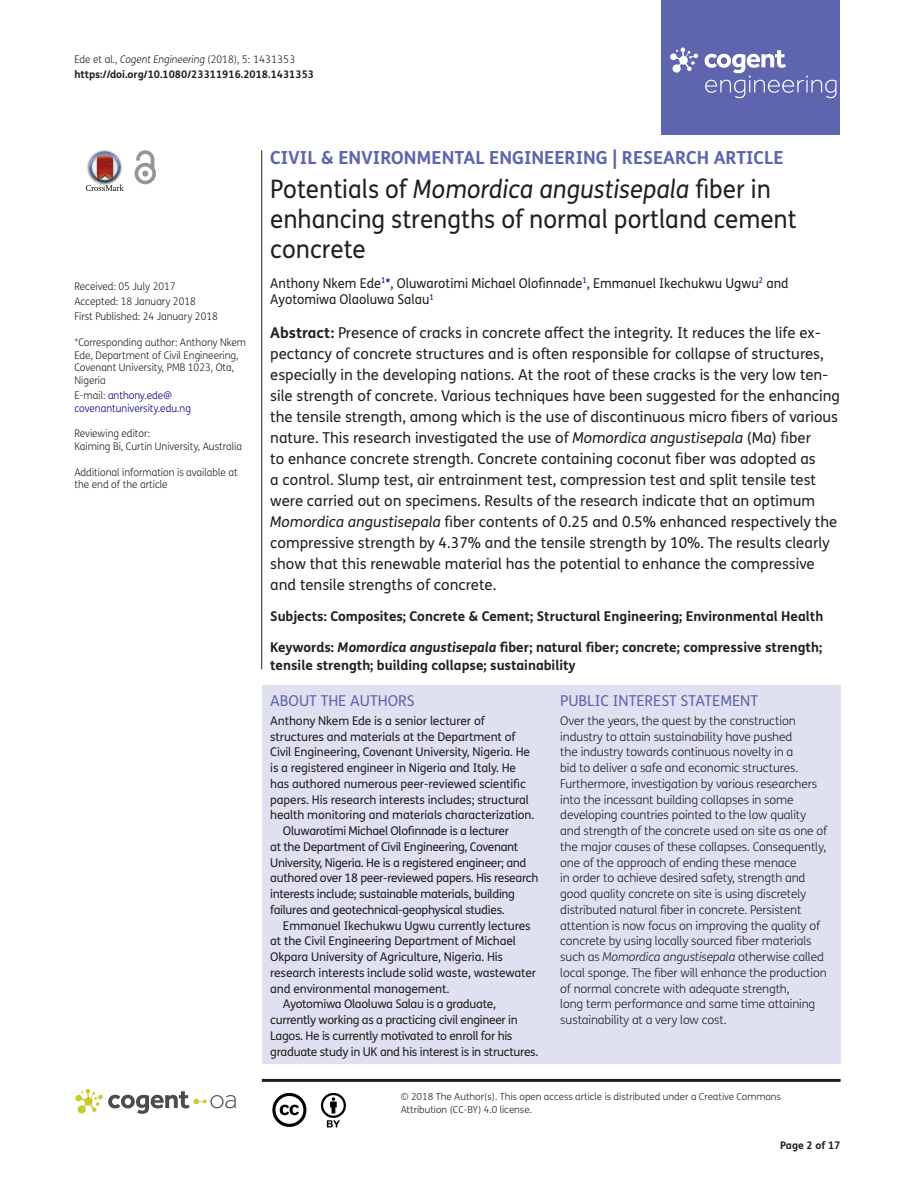
<style>
.page{position:relative;width:915px;height:1191px;background:#fff}
.page>*{position:absolute;margin:0;border:0;box-sizing:border-box;transform-origin:0 0}
.t1{font:25.5px/30px "FS Me Pro";color:#231f20;scale:.95 1}
.t2{font:700 18px "FS Me Pro";color:#5e65ae}
.t3{font:15px/21px "FS Me Pro";color:#231f20}
.t4{font:15px "FS Me Pro";color:#5e65ae}
.t5{font:700 13.5px/18px "FS Me Pro";color:#231f20}
.t6{font:13.5px/16.5px "FS Me Pro";color:#231f20;scale:.95 1}
.t7{font:12px "FS Me Pro";letter-spacing:-.02em;color:#231f20}
.t8{font:300 12px/15.8px "FS Me Pro";letter-spacing:-.01em;color:#231f20}
.t9{font:300 10.5px/12.8px "FS Me Pro";color:#231f20;scale:.95 1}
.t10{font:700 10.5px/15px "FS Me Pro";color:#231f20}
.t11{font:300 10.5px/12.8px "FS Me Pro";color:#000080;scale:.95 1}
.t12{font:300 9.75px/12.8px "FS Me Pro";color:#231f20}
.s1{font-weight:300}
.s2{font-weight:300;font-style:italic}
.s3{color:#231f20}
.s4{font-style:italic}
.s5{color:#000080}
.s6{font-weight:700}
</style>
<div class="page">
<div style="left:661px;top:0;width:179px;height:134px;background:#5e65ae"></div>
<svg style="left:670px;top:48px;width:28px;height:25px"></svg>
<svg style="left:704px;top:50px;width:132px;height:48px"></svg>
<div style="left:261px;top:685px;width:579px;height:378px;background:#e0e1f0"></div>
<svg style="left:86px;top:151px;width:38px;height:40px"></svg>
<svg style="left:134px;top:150px;width:22px;height:34px"></svg>
<hr style="left:261px;top:150px;width:1px;height:519px;background:#231f20">
<hr style="left:262px;top:1078px;width:578px;height:3px;background:#231f20">
<svg style="left:75px;top:1089px;width:161px;height:24px"></svg>
<svg style="left:272px;top:1093px;width:34px;height:34px"></svg>
<svg style="left:321px;top:1093px;width:25px;height:34px"></svg>
<p class="t10" style="left:74px;top:51px;width:241px"><span class="s1">Ede et al.,</span> <span class="s2">Cogent Engineering</span> <span class="s1">(2018), 5: 1431353 </span>https://doi.org/10.1080/23311916.2018.1431353</p>
<p class="t9" style="left:74px;top:279px;width:152px;line-height:14.9px">Received: 05 July 2017<br>Accepted: 18 January 2018<br>First Published: 24 January 2018</p>
<p class="t9" style="left:74px;top:335px;width:182px">*Corresponding author: Anthony Nkem<br>Ede, Department of Civil Engineering,<br>Covenant University, PMB 1023, Ota,<br>Nigeria</p>
<p class="t11" style="left:74px;top:389px;width:124px"><span class="s3">E-mail:</span> anthony.ede@ covenantuniversity.edu.ng</p>
<p class="t9" style="left:74px;top:427px;width:178px">Reviewing editor:<br>Kaiming Bi, Curtin University, Australia</p>
<p class="t9" style="left:74px;top:465px;width:173px">Additional information is available at the end of the article</p>
<h2 class="t2" style="left:270px;top:143px;width:514px">CIVIL &amp; ENVIRONMENTAL ENGINEERING | RESEARCH ARTICLE</h2>
<h1 class="t1" style="left:270px;top:174px;width:555px">Potentials of <span class="s4">Momordica angustisepala</span> fiber in enhancing strengths of normal portland cement concrete</h1>
<p class="t6" style="left:270px;top:274px;width:547px">Anthony Nkem Ede<sup>1</sup><span class="s5">*</span>, Oluwarotimi Michael Olofinnade<sup>1</sup>, Emmanuel Ikechukwu Ugwu<sup>2</sup> and<br>Ayotomiwa Olaoluwa Salau<sup>1</sup></p>
<p class="t3" style="left:270px;top:322px;width:571px"><span class="s6">Abstract:</span> Presence of cracks in concrete affect the integrity. It reduces the life ex&shy;pectancy of concrete structures and is often responsible for collapse of structures, especially in the developing nations. At the root of these cracks is the very low ten&shy;sile strength of concrete. Various techniques have been suggested for the enhancing the tensile strength, among which is the use of discontinuous micro fibers of various nature. This research investigated the use of <span class="s4">Momordica angustisepala</span> (Ma) fiber<br>to enhance concrete strength. Concrete containing coconut fiber was adopted as<br>a control. Slump test, air entrainment test, compression test and split tensile test were carried out on specimens. Results of the research indicate that an optimum <span class="s4">Momordica angustisepala</span> fiber contents of 0.25 and 0.5% enhanced respectively the compressive strength by 4.37% and the tensile strength by 10%. The results clearly show that this renewable material has the potential to enhance the compressive and tensile strengths of concrete.</p>
<p class="t5" style="left:270px;top:606px;width:554px">Subjects: Composites; Concrete &amp; Cement; Structural Engineering; Environmental Health</p>
<p class="t5" style="left:270px;top:637px;width:553px">Keywords: <span class="s4">Momordica angustisepala</span> fiber; natural fiber; concrete; compressive strength; tensile strength; building collapse; sustainability</p>
<p class="t4" style="left:270px;top:690px;width:146px">ABOUT THE AUTHORS</p>
<p class="t7" style="left:270px;top:712px;width:216px">Anthony Nkem Ede is a senior lecturer of</p>
<p class="t7" style="left:270px;top:728px;width:246px">structures and materials at the Department of</p>
<p class="t7" style="left:270px;top:744px;width:261px">Civil Engineering, Covenant University, Nigeria. He</p>
<p class="t7" style="left:270px;top:759px;width:247px">is a registered engineer in Nigeria and Italy. He</p>
<p class="t7" style="left:270px;top:775px;width:257px">has authored numerous peer-reviewed scientific</p>
<p class="t7" style="left:270px;top:791px;width:260px">papers. His research interests includes; structural</p>
<p class="t7" style="left:270px;top:807px;width:265px">health monitoring and materials characterization.</p>
<p class="t7" style="left:283px;top:822px;width:227px">Oluwarotimi Michael Olofinnade is a lecturer</p>
<p class="t7" style="left:270px;top:838px;width:249px">at the Department of Civil Engineering, Covenant</p>
<p class="t7" style="left:270px;top:854px;width:258px">University, Nigeria. He is a registered engineer; and</p>
<p class="t7" style="left:270px;top:870px;width:269px">authored over 18 peer-reviewed papers. His research</p>
<p class="t7" style="left:270px;top:885px;width:246px">interests include; sustainable materials, building</p>
<p class="t7" style="left:270px;top:901px;width:236px">failures and geotechnical-geophysical studies.</p>
<p class="t7" style="left:283px;top:917px;width:249px">Emmanuel Ikechukwu Ugwu currently lectures</p>
<p class="t7" style="left:270px;top:933px;width:247px">at the Civil Engineering Department of Michael</p>
<p class="t7" style="left:270px;top:948px;width:234px">Okpara University of Agriculture, Nigeria. His</p>
<p class="t7" style="left:270px;top:964px;width:267px">research interests include solid waste, wastewater</p>
<p class="t7" style="left:270px;top:980px;width:180px">and environmental management.</p>
<p class="t7" style="left:283px;top:996px;width:214px">Ayotomiwa Olaoluwa Salau is a graduate,</p>
<p class="t7" style="left:270px;top:1011px;width:249px">currently working as a practicing civil engineer in</p>
<p class="t7" style="left:270px;top:1027px;width:244px">Lagos. He is currently motivated to enroll for his</p>
<p class="t7" style="left:270px;top:1043px;width:269px">graduate study in UK and his interest is in structures.</p>
<p class="t4" style="left:560px;top:690px;width:199px">PUBLIC INTEREST STATEMENT</p>
<p class="t8" style="left:560px;top:712px;width:268px">Over the years, the quest by the construction industry to attain sustainability have pushed<br>the industry towards continuous novelty in a<br>bid to deliver a safe and economic structures.<br>Furthermore, investigation by various researchers into the incessant building collapses in some developing countries pointed to the low quality and strength of the concrete used on site as one of the major causes of these collapses. Consequently, one of the approach of ending these menace<br>in order to achieve desired safety, strength and good quality concrete on site is using discretely distributed natural fiber in concrete. Persistent attention is now focus on improving the quality of concrete by using locally sourced fiber materials such as <span class="s4">Momordica angustisepala</span> otherwise called local sponge. The fiber will enhance the production of normal concrete with adequate strength,<br>long term performance and same time attaining sustainability at a very low cost.</p>
<p class="t12" style="left:400px;top:1090px;width:381px">© 2018 The Author(s). This open access article is distributed under a Creative Commons<br>Attribution (CC-BY) 4.0 license.</p>
<p class="t10" style="left:780px;top:1137px;width:62px">Page 2 of 17</p>
</div>
